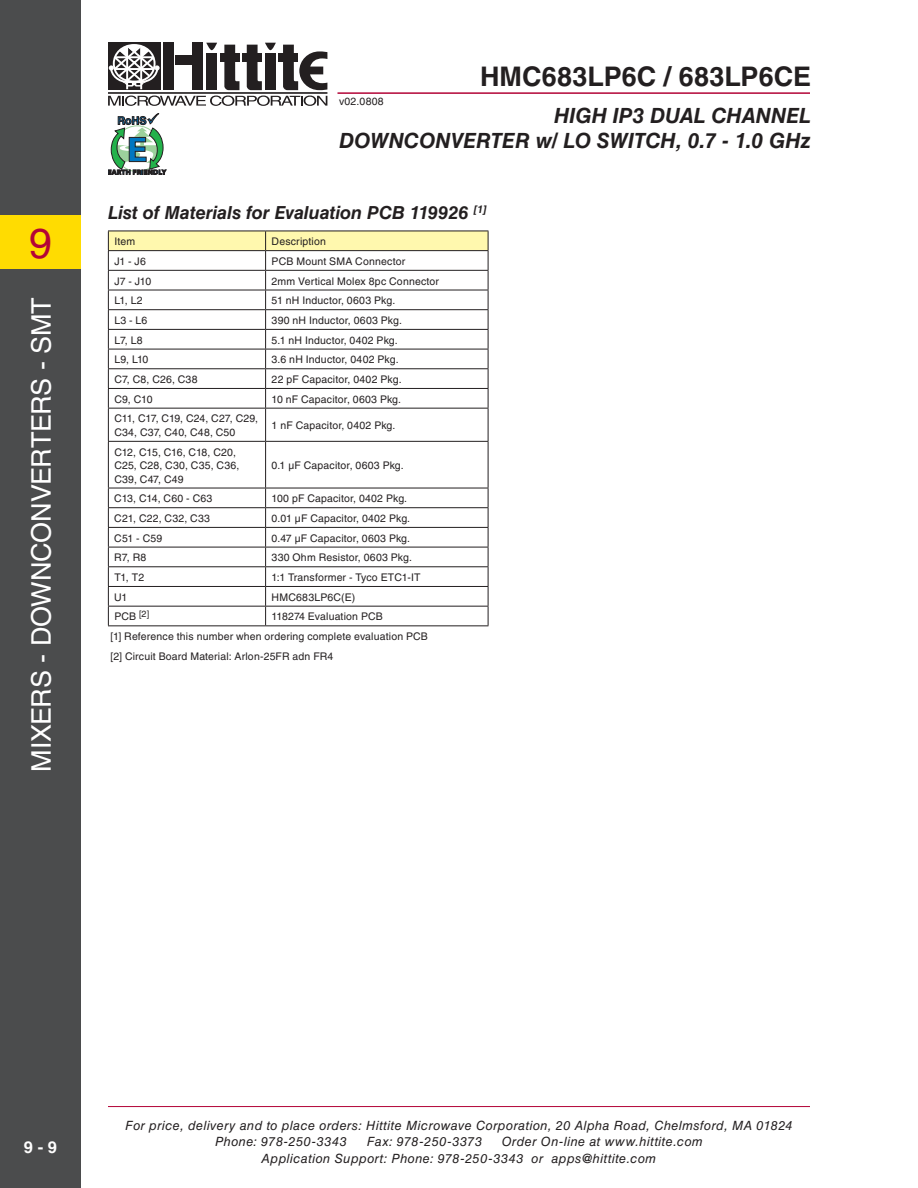
<style>
.page{position:relative;width:918px;height:1188px;background:#fff}
.page>*{position:absolute;margin:0;border:0;box-sizing:border-box;transform-origin:0 0}
.t1{font:42px "Helvetica LT Std";color:#b30437}
.t2{font:27px "Helvetica LT Std";letter-spacing:-.01em;color:#fff}
.t3{font:700 27px "Helvetica LT Std";letter-spacing:.005em;color:#231f20}
.t4{font:italic 700 21px/25.2px "Helvetica LT Std";letter-spacing:-.005em;color:#231f20;text-align:right}
.t5{font:italic 700 18px "Helvetica LT Std";letter-spacing:-.005em;color:#231f20}
.t6{font:700 16.5px "Helvetica LT Std";color:#fff}
.t7{font:italic 12.75px/16.5px "Helvetica LT Std";letter-spacing:.035em;color:#231f20}
.t8{font:10.5px/13.5px "Helvetica LT Std";letter-spacing:.015em;color:#231f20}
</style>
<div class="page">
<div style="left:0;top:0;width:81px;height:1188px;background:#4b4c4d"></div>
<div style="left:0;top:215px;width:81px;height:54px;background:#ffdc01"></div>
<hr style="left:108px;top:1106px;width:702px;height:1px;background:#b30437">
<hr style="left:338px;top:92px;width:472px;height:2px;background:#b30437">
<div style="left:108px;top:43px;width:52px;height:47px;background:#231f20"></div>
<hr style="left:126px;top:46px;width:2px;height:43px;background:#fff">
<hr style="left:140px;top:46px;width:2px;height:43px;background:#fff">
<svg style="left:109px;top:44px;width:50px;height:43px"></svg>
<hr style="left:108px;top:92px;width:219px;height:2px;background:#231f20">
<div style="left:192px;top:43px;width:11px;height:47px;background:#231f20"></div>
<div style="left:163px;top:43px;width:11px;height:47px;background:#231f20"></div>
<div style="left:176px;top:55px;width:18px;height:9px;background:#231f20"></div>
<svg style="left:206px;top:43px;width:11px;height:7px"></svg>
<div style="left:206px;top:53px;width:11px;height:37px;background:#231f20"></div>
<svg style="left:224px;top:45px;width:15px;height:45px"></svg>
<svg style="left:108px;top:96px;width:219px;height:10px"></svg>
<div style="left:220px;top:53px;width:19px;height:9px;background:#231f20"></div>
<svg style="left:247px;top:43px;width:29px;height:47px"></svg>
<div style="left:242px;top:53px;width:20px;height:9px;background:#231f20"></div>
<svg style="left:283px;top:45px;width:44px;height:45px"></svg>
<div style="left:279px;top:53px;width:19px;height:9px;background:#231f20"></div>
<svg style="left:108px;top:113px;width:58px;height:62px"></svg>
<svg style="left:108px;top:231px;width:381px;height:177px"></svg>
<hr style="left:108px;top:408px;width:158px;height:1px;background:#231f20">
<hr style="left:108px;top:409px;width:1px;height:32px;background:#231f20">
<hr style="left:266px;top:408px;width:222px;height:1px;background:#231f20">
<hr style="left:265px;top:409px;width:1px;height:32px;background:#231f20">
<hr style="left:488px;top:409px;width:1px;height:32px;background:#231f20">
<hr style="left:108px;top:441px;width:158px;height:1px;background:#231f20">
<hr style="left:108px;top:442px;width:1px;height:46px;background:#231f20">
<hr style="left:266px;top:441px;width:222px;height:1px;background:#231f20">
<hr style="left:265px;top:442px;width:1px;height:46px;background:#231f20">
<hr style="left:488px;top:442px;width:1px;height:46px;background:#231f20">
<hr style="left:108px;top:488px;width:158px;height:1px;background:#231f20">
<hr style="left:266px;top:488px;width:222px;height:1px;background:#231f20">
<hr style="left:108px;top:507px;width:158px;height:1px;background:#231f20">
<hr style="left:266px;top:507px;width:222px;height:1px;background:#231f20">
<hr style="left:108px;top:527px;width:158px;height:1px;background:#231f20">
<hr style="left:266px;top:527px;width:222px;height:1px;background:#231f20">
<hr style="left:108px;top:547px;width:158px;height:1px;background:#231f20">
<hr style="left:266px;top:547px;width:222px;height:1px;background:#231f20">
<hr style="left:108px;top:566px;width:158px;height:1px;background:#231f20">
<hr style="left:266px;top:566px;width:222px;height:1px;background:#231f20">
<hr style="left:108px;top:586px;width:158px;height:1px;background:#231f20">
<hr style="left:266px;top:586px;width:222px;height:1px;background:#231f20">
<hr style="left:108px;top:606px;width:158px;height:1px;background:#231f20">
<svg style="left:108px;top:488px;width:1px;height:137px"></svg>
<hr style="left:266px;top:606px;width:222px;height:1px;background:#231f20">
<svg style="left:265px;top:488px;width:1px;height:137px"></svg>
<svg style="left:488px;top:488px;width:1px;height:137px"></svg>
<hr style="left:108px;top:625px;width:158px;height:1px;background:#231f20">
<hr style="left:266px;top:625px;width:222px;height:1px;background:#231f20">
<h1 class="t1" style="left:29px;top:219px;width:25px">9</h1>
<h2 class="t2" style="left:26px;top:772px;width:474px;rotate:-90deg">mixers - Downconverters - SMT</h2>
<h2 class="t3" style="left:480px;top:60px;width:333px">HMC683LP6C / 683LP6CE</h2>
<p class="t8" style="left:339px;top:95px;width:46px">v02.0808</p>
<h3 class="t4" style="left:339px;top:103px;width:473px">HIGH IP3 DUAL CHANNEL<br>DOWNCONVERTER w/ LO SWITCH, 0.7 - 1.0 GHz</h3>
<h3 class="t5" style="left:108px;top:202px;width:380px">List of Materials for Evaluation PCB 119926 <sup>[1]</sup></h3>
<p class="t8" style="left:114px;top:235px;width:22px">Item</p>
<p class="t8" style="left:272px;top:235px;width:56px">Description</p>
<p class="t8" style="left:114px;top:254px;width:33px">J1 - J6</p>
<p class="t8" style="left:272px;top:254px;width:135px">PCB Mount SMA Connector</p>
<p class="t8" style="left:114px;top:274px;width:38px">J7 - J10</p>
<p class="t8" style="left:272px;top:274px;width:169px">2mm Vertical Molex 8pc Connector</p>
<p class="t8" style="left:114px;top:294px;width:30px">L1, L2</p>
<p class="t8" style="left:272px;top:294px;width:125px">51 nH I nductor, 0603 Pkg.</p>
<p class="t8" style="left:114px;top:314px;width:34px">L3 - L6</p>
<p class="t8" style="left:272px;top:314px;width:132px">390 nH I nductor, 0603 Pkg.</p>
<p class="t8" style="left:114px;top:333px;width:30px">L7, L8</p>
<p class="t8" style="left:272px;top:333px;width:128px">5.1 nH I nductor, 0402 Pkg.</p>
<p class="t8" style="left:114px;top:353px;width:36px">L9, L10</p>
<p class="t8" style="left:272px;top:353px;width:129px">3.6 nH I nductor, 0402 Pkg.</p>
<p class="t8" style="left:114px;top:373px;width:85px">C7, C8, C26, C38</p>
<p class="t8" style="left:272px;top:373px;width:132px">22 pF Capacitor, 0402 Pkg.</p>
<p class="t8" style="left:114px;top:392px;width:40px">C9, C10</p>
<p class="t8" style="left:272px;top:392px;width:131px">10 nF Capacitor, 0603 Pkg.</p>
<p class="t8" style="left:114px;top:412px;width:145px">C11, C17, C19, C24, C27, C29,<br>C34, C37, C40, C48, C50</p>
<p class="t8" style="left:272px;top:419px;width:125px">1 nF Capacitor, 0402 Pkg.</p>
<p class="t8" style="left:114px;top:445px;width:127px">C12, C15, C16, C18, C20,<br>C25, C28, C30, C35, C36,<br>C39, C47, C49</p>
<p class="t8" style="left:272px;top:459px;width:134px">0.1 µF Capacitor, 0603 Pkg.</p>
<p class="t8" style="left:114px;top:492px;width:100px">C13, C14, C60 - C63</p>
<p class="t8" style="left:272px;top:492px;width:137px">100 pF Capacitor, 0402 Pkg.</p>
<p class="t8" style="left:114px;top:512px;width:97px">C21, C22, C32, C33</p>
<p class="t8" style="left:272px;top:512px;width:140px">0.01 µF Capacitor, 0402 Pkg.</p>
<p class="t8" style="left:114px;top:531px;width:49px">C51 - C59</p>
<p class="t8" style="left:272px;top:531px;width:140px">0.47 µF Capacitor, 0603 Pkg.</p>
<p class="t8" style="left:114px;top:551px;width:34px">R7, R8</p>
<p class="t8" style="left:272px;top:551px;width:142px">330 Ohm Resistor, 0603 Pkg.</p>
<p class="t8" style="left:114px;top:571px;width:31px">T1, T2</p>
<p class="t8" style="left:272px;top:571px;width:117px">1:1 Transformer - Tyco ETC</p>
<p class="t8" style="left:402px;top:571px;width:15px">1-IT</p>
<p class="t8" style="left:114px;top:590px;width:15px">U1</p>
<p class="t8" style="left:272px;top:590px;width:85px">HMC683LP6C(E)</p>
<p class="t8" style="left:114px;top:610px;width:36px">PCB <sup>[2]</sup></p>
<p class="t8" style="left:111px;top:607px;width:319px;line-height:19.6px;text-indent:161px">118274 Evaluation PCB<br>[1] Reference this number when ordering complete evaluation PCB [2] Circuit Board Material: Arlon-25FR adn FR4</p>
<h3 class="t6" style="left:24px;top:1137px;width:35px">9 - 9</h3>
<p class="t7" style="left:215px;top:1117px;width:579px;text-indent:-90px">For price, delivery and to place orders: Hittite Microwave Corporation, 20 Alpha Road, Chelmsford, MA 01824<br>Phone: 978-250-3343</p>
<p class="t7" style="left:262px;top:1133px;width:443px;text-indent:240px">Order On-line at www.hittite.com<br>Application Support: Phone: 978-250-3343 or apps@hittite.com</p>
<p class="t7" style="left:367px;top:1133px;width:117px">Fax: 978-250-3373</p>
</div>
